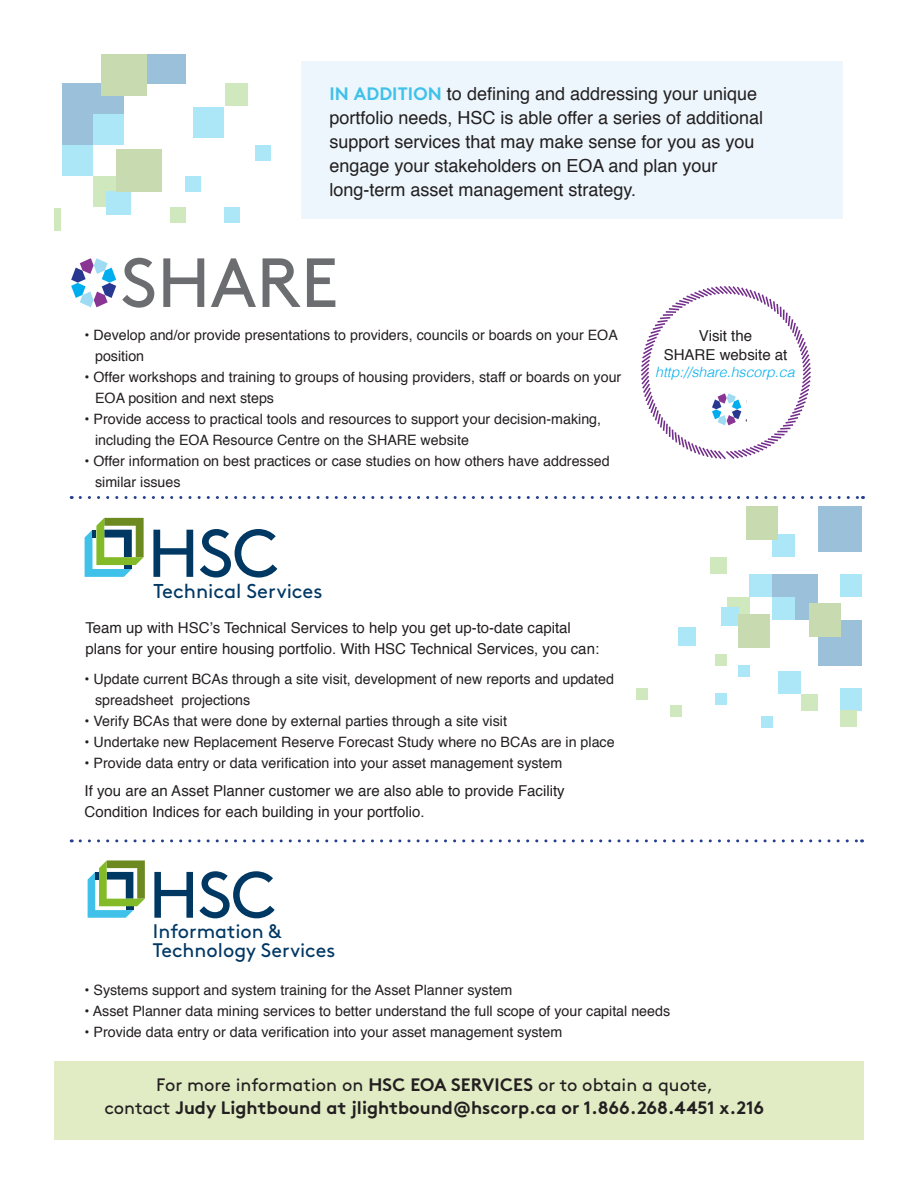
<style>
.page{position:relative;width:918px;height:1188px;background:#fff}
.page>*{position:absolute;margin:0;border:0;box-sizing:border-box;transform-origin:0 0}
.t1{font:20.1px "Brown Std";color:#003864}
.t2{font:19.65px/18.8px "Brown Std";color:#003864}
.t3{font:18px "Helvetica";color:#231f20}
.t4{font:700 18px/23.2px "Brown Std";color:#231f20;text-align:center}
.t5{font:15px/21px "Helvetica";color:#231f20}
.t6{font:14.25px/21px "Helvetica";color:#231f20}
.t7{font:italic 300 14.25px "Helvetica";color:#00aeef}
.s1{font-family:"Brown Std";font-weight:700;color:#3fc1e9}
.s2{font-weight:400}
</style>
<div class="page">
<div style="left:818px;top:620px;width:44px;height:45px;background:#9ac0da"></div>
<div style="left:772px;top:574px;width:46px;height:46px;background:#9ac0da"></div>
<div style="left:778px;top:671px;width:23px;height:23px;background:#ace7f7"></div>
<div style="left:750px;top:574px;width:22px;height:23px;background:#ace7f7"></div>
<div style="left:841px;top:574px;width:21px;height:23px;background:#ace7f7"></div>
<div style="left:841px;top:688px;width:21px;height:23px;background:#ace7f7"></div>
<svg style="left:727px;top:597px;width:23px;height:18px"></svg>
<div style="left:841px;top:711px;width:16px;height:16px;background:#cfe8bd"></div>
<div style="left:801px;top:694px;width:17px;height:17px;background:#cfe8bd"></div>
<div style="left:710px;top:557px;width:16px;height:17px;background:#cfe8bd"></div>
<div style="left:772px;top:535px;width:23px;height:22px;background:#ace7f7"></div>
<div style="left:818px;top:506px;width:44px;height:46px;background:#9ac0da"></div>
<div style="left:716px;top:654px;width:11px;height:11px;background:#cfe8bd"></div>
<div style="left:738px;top:665px;width:12px;height:12px;background:#ace7f7"></div>
<div style="left:716px;top:694px;width:11px;height:11px;background:#ace7f7"></div>
<div style="left:761px;top:716px;width:11px;height:12px;background:#ace7f7"></div>
<div style="left:772px;top:597px;width:23px;height:23px;background:#ace7f7"></div>
<div style="left:721px;top:607px;width:17px;height:19px;background:#ace7f7"></div>
<div style="left:679px;top:628px;width:17px;height:18px;background:#ace7f7"></div>
<div style="left:738px;top:615px;width:32px;height:33px;background:#c8dab0"></div>
<div style="left:670px;top:705px;width:11px;height:11px;background:#cfe8bd"></div>
<div style="left:747px;top:507px;width:31px;height:33px;background:#c8dab0"></div>
<div style="left:809px;top:603px;width:32px;height:34px;background:#c8dab0"></div>
<div style="left:636px;top:688px;width:11px;height:11px;background:#cfe8bd"></div>
<div style="left:302px;top:62px;width:541px;height:157px;background:#ecf6fc"></div>
<div style="left:124px;top:54px;width:62px;height:29px;background:#9ac0da"></div>
<div style="left:62px;top:83px;width:62px;height:62px;background:#9ac0da"></div>
<div style="left:193px;top:107px;width:31px;height:31px;background:#ace7f7"></div>
<div style="left:62px;top:145px;width:31px;height:31px;background:#ace7f7"></div>
<div style="left:93px;top:176px;width:31px;height:31px;background:#cfe8bd"></div>
<div style="left:225px;top:83px;width:22px;height:23px;background:#cfe8bd"></div>
<div style="left:55px;top:208px;width:6px;height:22px;background:#cfe8bd"></div>
<div style="left:170px;top:207px;width:16px;height:16px;background:#cfe8bd"></div>
<div style="left:186px;top:176px;width:15px;height:16px;background:#ace7f7"></div>
<div style="left:224px;top:207px;width:16px;height:16px;background:#ace7f7"></div>
<div style="left:255px;top:145px;width:16px;height:16px;background:#ace7f7"></div>
<div style="left:93px;top:114px;width:31px;height:31px;background:#ace7f7"></div>
<div style="left:106px;top:192px;width:25px;height:23px;background:#ace7f7"></div>
<div style="left:117px;top:149px;width:45px;height:43px;background:#c8dab0"></div>
<div style="left:101px;top:54px;width:46px;height:41px;background:#c8dab0"></div>
<svg style="left:80px;top:496px;width:784px;height:3px"></svg>
<svg style="left:71px;top:258px;width:45px;height:49px"></svg>
<svg style="left:122px;top:258px;width:32px;height:50px"></svg>
<svg style="left:163px;top:258px;width:41px;height:49px"></svg>
<svg style="left:211px;top:258px;width:45px;height:49px"></svg>
<svg style="left:263px;top:258px;width:38px;height:49px"></svg>
<svg style="left:307px;top:258px;width:28px;height:49px"></svg>
<svg style="left:153px;top:530px;width:40px;height:47px"></svg>
<svg style="left:200px;top:529px;width:77px;height:49px"></svg>
<svg style="left:85px;top:518px;width:59px;height:59px"></svg>
<svg style="left:154px;top:872px;width:39px;height:46px"></svg>
<svg style="left:199px;top:871px;width:76px;height:47px"></svg>
<svg style="left:88px;top:860px;width:57px;height:58px"></svg>
<svg style="left:641px;top:286px;width:170px;height:174px"></svg>
<div style="left:54px;top:1061px;width:810px;height:78px;background:#e1ecc5"></div>
<svg style="left:80px;top:839px;width:783px;height:3px"></svg>
<p class="t3" style="left:329px;top:79px;width:429px"><span class="s1">IN ADDITION</span> to defining and addressing your unique</p>
<p class="t3" style="left:329px;top:103px;width:435px">portfolio needs, HSC is able offer a series of additional</p>
<p class="t3" style="left:329px;top:127px;width:427px">support services that may make sense for you as you</p>
<p class="t3" style="left:329px;top:151px;width:390px">engage your stakeholders on EOA and plan your</p>
<p class="t3" style="left:329px;top:175px;width:308px">long-term asset management strategy.</p>
<p class="t6" style="left:95px;top:325px;width:524px;text-indent:-10px">• Develop and/or provide presentations to providers, councils or boards on your EOA position</p>
<p class="t6" style="left:95px;top:367px;width:528px;text-indent:-10px">• Offer workshops and training to groups of housing providers, staff or boards on your<br>EOA position and next steps</p>
<p class="t6" style="left:95px;top:409px;width:508px;text-indent:-10px">• Provide access to practical tools and resources to support your decision-making, including the EOA Resource Centre on the SHARE website</p>
<p class="t6" style="left:95px;top:451px;width:516px;text-indent:-10px">• Offer information on best practices or case studies on how others have addressed similar issues</p>
<p class="t5" style="left:664px;top:328px;width:125px;line-height:18px;text-align:center">Visit the<br>SHARE website at</p>
<p class="t7" style="left:655px;top:359px;width:141px">http://share.hscorp.ca</p>
<p class="t1" style="left:153px;top:579px;width:171px">Technical Services</p>
<p class="t5" style="left:85px;top:618px;width:515px">Team up with HSC’s Technical Services to help you get up-to-date capital plans for your entire housing portfolio. With HSC Technical Services, you can:</p>
<p class="t6" style="left:95px;top:669px;width:520px;text-indent:-10px">• Update current BCAs through a site visit, development of new reports and updated spreadsheet projections</p>
<p class="t6" style="left:85px;top:711px;width:424px">• Verify BCAs that were done by external parties through a site visit</p>
<p class="t6" style="left:85px;top:732px;width:532px">• Undertake new Replacement Reserve Forecast Study where no BCAs are in place</p>
<p class="t6" style="left:85px;top:753px;width:479px">• Provide data entry or data verification into your asset management system</p>
<p class="t5" style="left:85px;top:780px;width:482px">If you are an Asset Planner customer we are also able to provide Facility<br>Condition Indices for each building in your portfolio.</p>
<p class="t2" style="left:153px;top:922px;width:184px">Information &amp;<br>Technology Services</p>
<p class="t6" style="left:85px;top:979px;width:429px">• Systems support and system training for the Asset Planner system</p>
<p class="t6" style="left:85px;top:1000px;width:587px">• Asset Planner data mining services to better understand the full scope of your capital needs</p>
<p class="t6" style="left:85px;top:1021px;width:479px">• Provide data entry or data verification into your asset management system</p>
<p class="t4" style="left:104px;top:1073px;width:661px"><span class="s2">For more information on</span> HSC EOA SERVICES <span class="s2">or to obtain a quote,<br>contact</span> Judy Lightbound at jlightbound@hscorp.ca or 1.866.268.4451 x.216</p>
</div>
